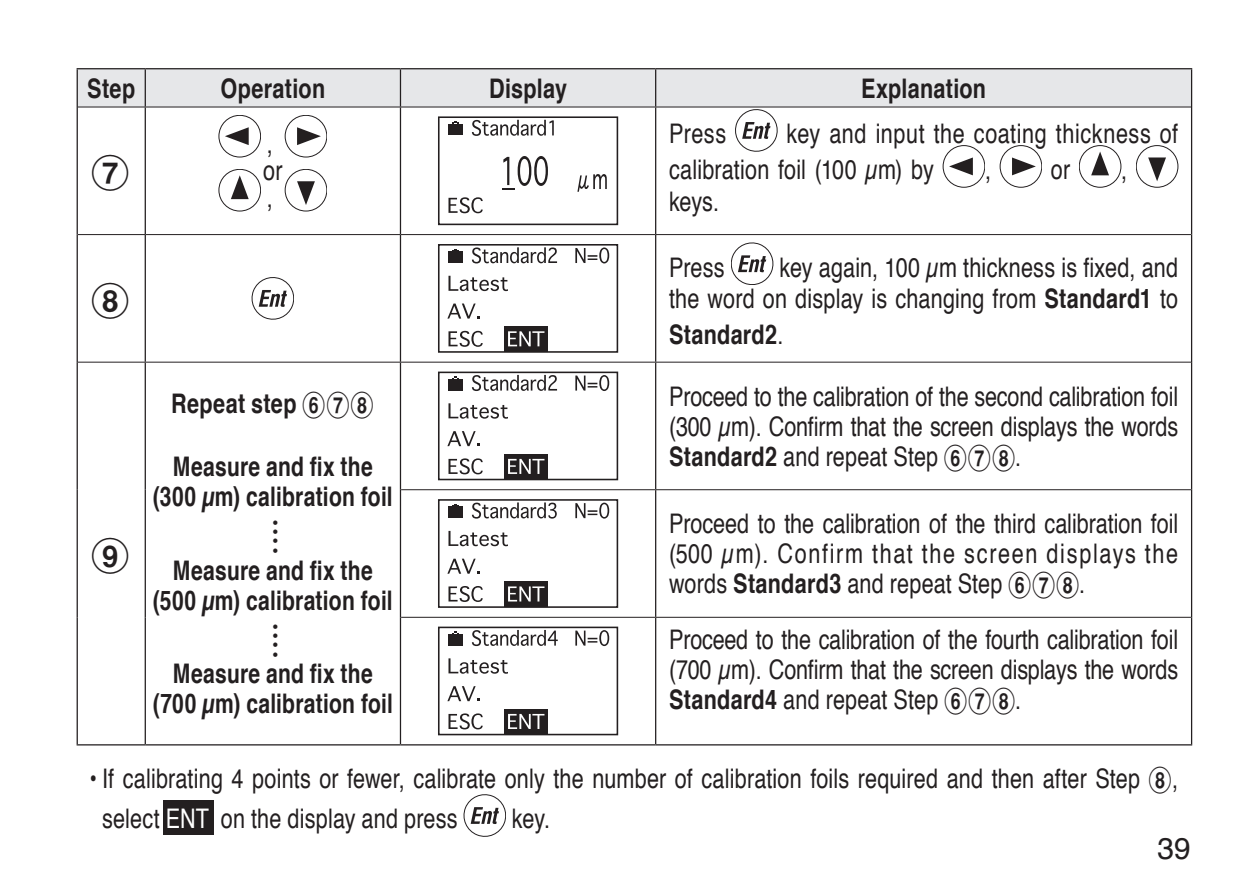
<style>
.page{position:relative;width:1259px;height:893px;background:#fff}
.page>*{position:absolute;margin:0;border:0;box-sizing:border-box;transform-origin:0 0}
.t1{font:36px "Circl Posi A2";color:#231f20}
.t2{font:30px "Helvetica";color:#231f20}
.t3{font:27px/30px "Helvetica";letter-spacing:.005em;color:#231f20;scale:.8 1}
.t4{font:700 27px/30px "Helvetica";letter-spacing:.01em;color:#231f20;text-align:center;scale:.78 1}
.t5{font:700 27px "Helvetica";letter-spacing:.01em;color:#231f20;scale:.8 1}
.t6{font:700 27px "Helvetica";letter-spacing:.01em;color:#231f20}
.s1{font-family:"Circl Posi A2";font-weight:400}
.s2{font-weight:700}
.s3{font-weight:400}
.s4{font-family:"Circl Posi A2"}
.s5{color:#fff}
</style>
<div class="page">
<div style="left:163px;top:801px;width:50px;height:34px;background:#231f20"></div>
<svg style="left:464px;top:794px;width:42px;height:42px"></svg>
<hr style="left:77px;top:68px;width:68px;height:1px;background:#231f20">
<hr style="left:145px;top:68px;width:255px;height:1px;background:#231f20">
<hr style="left:400px;top:68px;width:255px;height:1px;background:#231f20">
<hr style="left:655px;top:68px;width:537px;height:1px;background:#231f20">
<hr style="left:1191px;top:69px;width:1px;height:38px;background:#231f20">
<hr style="left:77px;top:107px;width:1px;height:128px;background:#231f20">
<hr style="left:145px;top:107px;width:1px;height:127px;background:#231f20">
<hr style="left:400px;top:107px;width:1px;height:127px;background:#231f20">
<hr style="left:655px;top:107px;width:1px;height:127px;background:#231f20">
<hr style="left:1191px;top:107px;width:1px;height:128px;background:#231f20">
<hr style="left:77px;top:235px;width:1px;height:127px;background:#231f20">
<hr style="left:145px;top:235px;width:1px;height:127px;background:#231f20">
<hr style="left:400px;top:235px;width:1px;height:127px;background:#231f20">
<hr style="left:655px;top:235px;width:1px;height:127px;background:#231f20">
<hr style="left:1191px;top:235px;width:1px;height:127px;background:#231f20">
<hr style="left:77px;top:362px;width:1px;height:128px;background:#231f20">
<hr style="left:145px;top:363px;width:1px;height:127px;background:#231f20">
<hr style="left:400px;top:363px;width:1px;height:127px;background:#231f20">
<hr style="left:655px;top:363px;width:1px;height:126px;background:#231f20">
<hr style="left:1191px;top:362px;width:1px;height:128px;background:#231f20">
<hr style="left:77px;top:490px;width:1px;height:127px;background:#231f20">
<hr style="left:145px;top:490px;width:1px;height:127px;background:#231f20">
<hr style="left:400px;top:490px;width:1px;height:127px;background:#231f20">
<hr style="left:655px;top:490px;width:1px;height:127px;background:#231f20">
<hr style="left:1191px;top:490px;width:1px;height:127px;background:#231f20">
<hr style="left:77px;top:617px;width:1px;height:127px;background:#231f20">
<hr style="left:145px;top:617px;width:1px;height:127px;background:#231f20">
<hr style="left:400px;top:617px;width:1px;height:127px;background:#231f20">
<hr style="left:655px;top:618px;width:1px;height:126px;background:#231f20">
<hr style="left:1191px;top:617px;width:1px;height:127px;background:#231f20">
<hr style="left:77px;top:744px;width:68px;height:1px;background:#231f20">
<hr style="left:145px;top:744px;width:255px;height:1px;background:#231f20">
<hr style="left:400px;top:744px;width:255px;height:1px;background:#231f20">
<hr style="left:655px;top:744px;width:537px;height:1px;background:#231f20">
<hr style="left:78px;top:234px;width:67px;height:1px;background:#231f20">
<hr style="left:145px;top:234px;width:255px;height:1px;background:#231f20">
<hr style="left:400px;top:234px;width:255px;height:1px;background:#231f20">
<hr style="left:655px;top:234px;width:536px;height:1px;background:#231f20">
<hr style="left:78px;top:362px;width:67px;height:1px;background:#231f20">
<hr style="left:145px;top:362px;width:255px;height:1px;background:#231f20">
<hr style="left:400px;top:362px;width:255px;height:1px;background:#231f20">
<hr style="left:655px;top:362px;width:536px;height:1px;background:#231f20">
<hr style="left:401px;top:489px;width:254px;height:1px;background:#231f20">
<hr style="left:655px;top:489px;width:536px;height:1px;background:#231f20">
<hr style="left:401px;top:617px;width:254px;height:1px;background:#231f20">
<hr style="left:655px;top:617px;width:536px;height:1px;background:#231f20">
<div style="left:438px;top:116px;width:180px;height:109px;border:2px solid #231f20"></div>
<svg style="left:77px;top:69px;width:1114px;height:144px"></svg>
<div style="left:1136px;top:145px;width:42px;height:42px;border:1px solid #231f20;border-radius:50%"></div>
<svg style="left:252px;top:277px;width:42px;height:42px"></svg>
<div style="left:504px;top:326px;width:43px;height:26px;background:#231f20"></div>
<svg style="left:472px;top:247px;width:85px;height:16px"></svg>
<svg style="left:575px;top:247px;width:34px;height:16px"></svg>
<svg style="left:448px;top:276px;width:60px;height:15px"></svg>
<svg style="left:447px;top:304px;width:33px;height:15px"></svg>
<svg style="left:448px;top:331px;width:35px;height:16px"></svg>
<svg style="left:508px;top:331px;width:36px;height:15px"></svg>
<div style="left:438px;top:244px;width:180px;height:109px;border:2px solid #231f20"></div>
<svg style="left:449px;top:249px;width:13px;height:14px"></svg>
<svg style="left:731px;top:243px;width:42px;height:42px"></svg>
<div style="left:504px;top:454px;width:43px;height:25px;background:#231f20"></div>
<svg style="left:472px;top:375px;width:85px;height:16px"></svg>
<svg style="left:575px;top:375px;width:34px;height:16px"></svg>
<svg style="left:448px;top:403px;width:60px;height:16px"></svg>
<svg style="left:447px;top:431px;width:33px;height:15px"></svg>
<svg style="left:448px;top:458px;width:35px;height:16px"></svg>
<svg style="left:508px;top:459px;width:36px;height:15px"></svg>
<div style="left:438px;top:372px;width:180px;height:108px;border:2px solid #231f20"></div>
<svg style="left:449px;top:376px;width:13px;height:14px"></svg>
<div style="left:504px;top:581px;width:43px;height:26px;background:#231f20"></div>
<svg style="left:472px;top:502px;width:85px;height:17px"></svg>
<svg style="left:575px;top:503px;width:34px;height:16px"></svg>
<svg style="left:448px;top:531px;width:60px;height:15px"></svg>
<svg style="left:447px;top:559px;width:33px;height:15px"></svg>
<svg style="left:448px;top:586px;width:35px;height:16px"></svg>
<svg style="left:508px;top:586px;width:36px;height:15px"></svg>
<div style="left:438px;top:499px;width:180px;height:109px;border:2px solid #231f20"></div>
<svg style="left:449px;top:504px;width:13px;height:14px"></svg>
<div style="left:504px;top:709px;width:43px;height:25px;background:#231f20"></div>
<svg style="left:472px;top:630px;width:86px;height:16px"></svg>
<svg style="left:575px;top:630px;width:34px;height:16px"></svg>
<svg style="left:448px;top:658px;width:60px;height:16px"></svg>
<svg style="left:447px;top:686px;width:33px;height:15px"></svg>
<svg style="left:448px;top:713px;width:35px;height:16px"></svg>
<svg style="left:508px;top:714px;width:36px;height:15px"></svg>
<div style="left:438px;top:627px;width:180px;height:108px;border:2px solid #231f20"></div>
<svg style="left:449px;top:632px;width:13px;height:13px"></svg>
<p class="t5" style="left:87px;top:66px;width:61px">Step</p>
<p class="t5" style="left:220px;top:66px;width:132px">Operation</p>
<p class="t5" style="left:489px;top:66px;width:99px">Display</p>
<p class="t5" style="left:861px;top:66px;width:158px">Explanation</p>
<h1 class="t1" style="left:91px;top:155px;width:41px">7</h1>
<p class="t3" style="left:263px;top:131px;width:26px;line-height:27px">, or ,</p>
<h1 class="t1" style="left:91px;top:283px;width:41px">8</h1>
<h1 class="t1" style="left:91px;top:538px;width:41px">9</h1>
<p class="t5" style="left:171px;top:382px;width:255px">Repeat step <span class="s1">678</span></p>
<p class="t4" style="left:153px;top:452px;width:309px">Measure and fix the (300 µm) calibration foil</p>
<p class="t6" style="left:297px;top:519px;width:36px;rotate:90deg">····</p>
<p class="t4" style="left:153px;top:555px;width:309px">Measure and fix the (500 µm) calibration foil</p>
<p class="t6" style="left:297px;top:623px;width:36px;rotate:90deg">····</p>
<p class="t4" style="left:153px;top:659px;width:309px">Measure and fix the (700 µm) calibration foil</p>
<p class="t3" style="left:669px;top:117px;width:638px;line-height:36px;text-indent:117px">key and input the coating thickness of calibration foil (100 µm) by</p>
<p class="t3" style="left:669px;top:120px;width:73px">Press</p>
<p class="t3" style="left:1051px;top:156px;width:26px">or</p>
<p class="t3" style="left:985px;top:156px;width:9px">,</p>
<p class="t3" style="left:1121px;top:156px;width:9px">,</p>
<p class="t3" style="left:669px;top:187px;width:64px">keys.</p>
<p class="t3" style="left:669px;top:252px;width:638px;line-height:31.5px;text-align:right">key again, 100 µm thickness is fixed, and<br>the word on display is changing from <span class="s2">Standard1</span> to</p>
<p class="t5" style="left:669px;top:313px;width:145px">Standard2<span class="s3">.</span></p>
<p class="t3" style="left:669px;top:253px;width:71px">Press</p>
<p class="t3" style="left:669px;top:382px;width:638px;text-align:justify">Proceed to the calibration of the second calibration foil (300 µm). Confirm that the screen displays the words <span class="s2">Standard2</span> and repeat Step <span class="s4">678</span>.</p>
<p class="t3" style="left:669px;top:509px;width:638px;text-align:justify">Proceed to the calibration of the third calibration foil (500 µm). Confirm that the screen displays the words <span class="s2">Standard3</span> and repeat Step <span class="s4">678</span>.</p>
<p class="t3" style="left:669px;top:625px;width:638px;text-align:justify">Proceed to the calibration of the fourth calibration foil (700 µm). Confirm that the screen displays the words <span class="s2">Standard4</span> and repeat Step <span class="s4">678</span>.</p>
<p class="t3" style="left:102px;top:759px;width:1346px;line-height:40.5px;text-indent:-13px">• If calibrating 4 points or fewer, calibrate only the number of calibration foils required and then after Step <span class="s4">8</span>, select <span class="s5">ENT</span> on the display and press</p>
<p class="t3" style="left:512px;top:805px;width:49px">key.</p>
<p class="t2" style="left:1157px;top:825px;width:35px">39</p>
</div>
